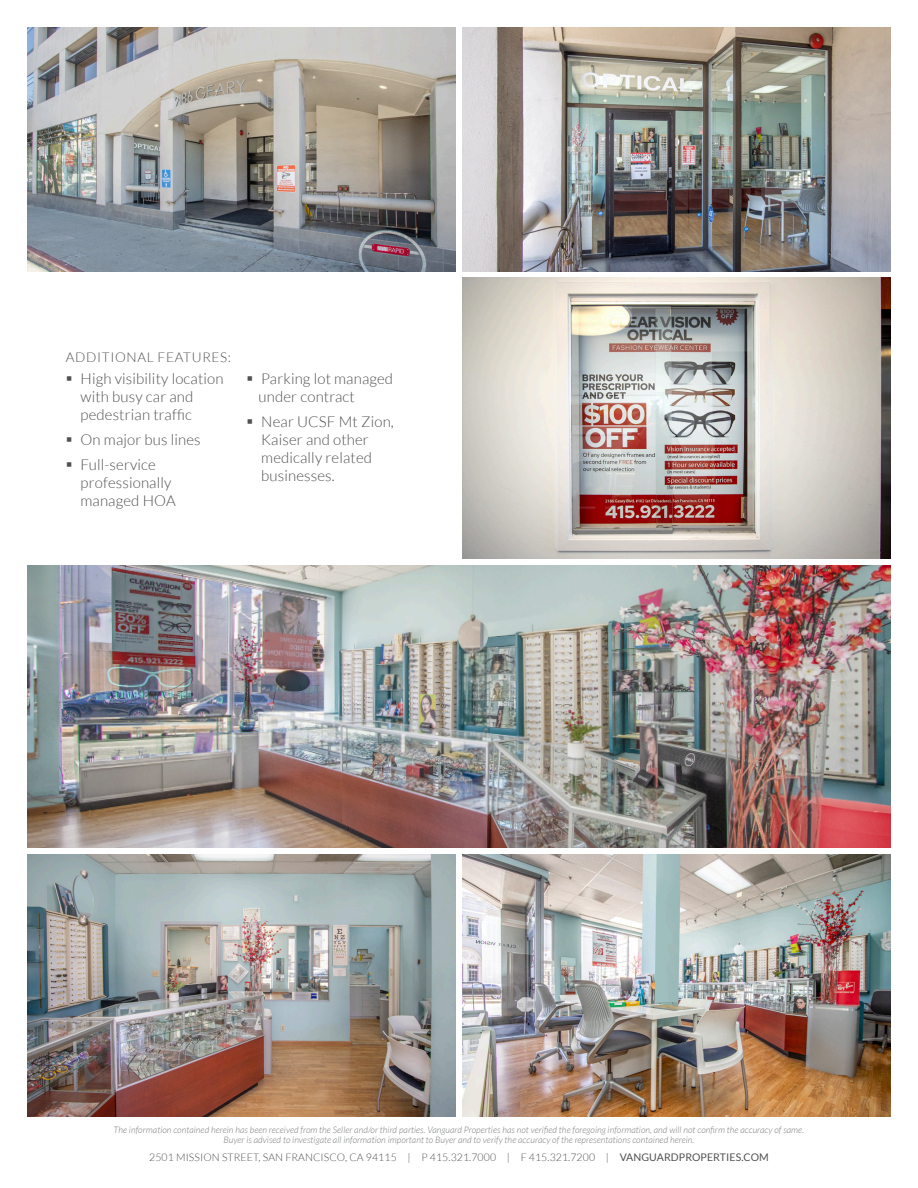
<style>
.page{position:relative;width:918px;height:1188px;background:#fff}
.page>*{position:absolute;margin:0;border:0;box-sizing:border-box;transform-origin:0 0}
.t1{font:300 15px/18px "Lato";letter-spacing:.01em;color:#505052}
.t2{font:300 13.5px "Lato";letter-spacing:.05em;color:#505052}
.t3{font:300 10.5px "Lato";letter-spacing:.01em;color:#505052}
.Disclaimer{font:italic 300 9px/10.5px "Lato";letter-spacing:.005em;color:#787a7c;text-align:center}
.s1{font-weight:400}
</style>
<div class="page">
<img style="left:462px;top:27px;width:429px;height:244px">
<img style="left:27px;top:27px;width:429px;height:244px">
<img style="left:27px;top:566px;width:864px;height:282px">
<img style="left:462px;top:854px;width:429px;height:263px">
<img style="left:27px;top:854px;width:429px;height:263px">
<img style="left:462px;top:278px;width:429px;height:281px">
<p class="t2" style="left:66px;top:350px;width:167px">ADDITIONAL FEATURES:</p>
<p class="t1" style="left:81px;top:370px;width:145px">High visibility location with busy car and pedestrian traffic</p>
<p class="t1" style="left:81px;top:431px;width:122px">On major bus lines</p>
<p class="t1" style="left:81px;top:456px;width:97px">Full-service professionally managed HOA</p>
<p class="t1" style="left:259px;top:370px;width:136px">Parking lot managed under contract</p>
<p class="t1" style="left:261px;top:413px;width:134px">Near UCSF Mt Zion,<br>Kaiser and other medically related businesses.</p>
<p class="Disclaimer" style="left:114px;top:1124px;width:692px">The information contained herein has been received from the Seller and/or third parties. Vanguard Properties has not verified the foregoing information, and will not confirm the accuracy of same.<br>Buyer is advised to investigate all information important to Buyer and to verify the accuracy of the representations contained herein.</p>
<p class="t3" style="left:149px;top:1152px;width:621px">2501 MISSION STREET, SAN FRANCISCO, CA 94115 | P 415.321.7000 | F 415.321.7200 | <span class="s1">VANGUARDPROPERTIES.COM</span></p>
</div>
